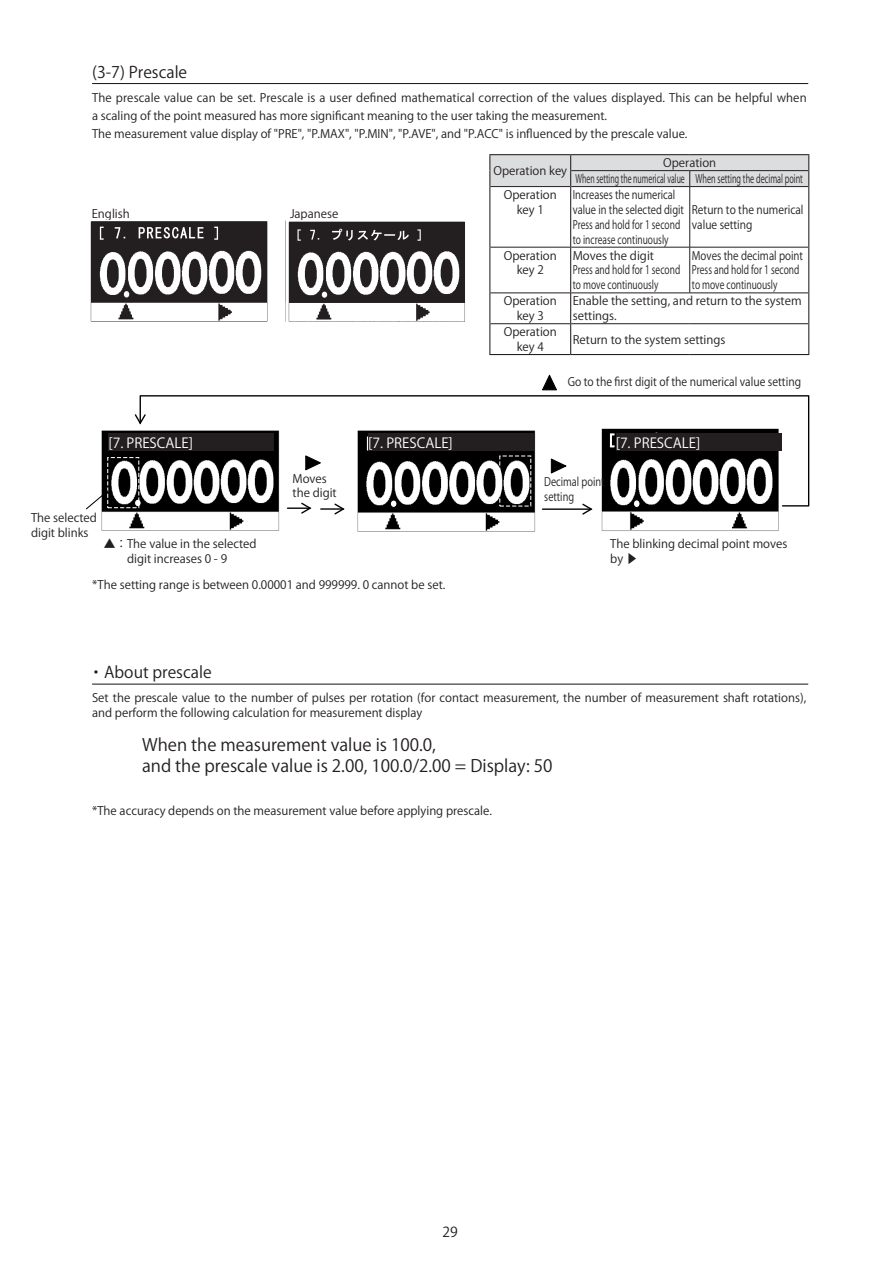
<style>
.page{position:relative;width:893px;height:1263px;background:#fff}
.page>*{position:absolute;margin:0;border:0;box-sizing:border-box;transform-origin:0 0}
.t1{font:16.95px/21.3px "Koz Go Pr 6 N";color:#231f20}
.t2{font:15.9px "Koz Go Pr 6 N";color:#231f20}
.t3{font:14.55px "MS Gothic";color:#fff}
.t4{font:13.8px "Koz Go Pr 6 N";color:#fff}
.t5{font:13.8px "Koz Go Pr 6 N";color:#231f20}
.t6{font:11.7px/14.9px "Koz Go Pr 6 N";color:#231f20}
.t7{font:11.7px/14.9px "Koz Go Pr 6 N";color:#231f20;scale:.83 1}
.t8{font:11.7px/14.9px "Koz Go Pr 6 N";color:#231f20;scale:.86 1}
.t9{font:11.7px "Koz Go Pr 6 N";color:#231f20;scale:.91 1}
.t10{font:11.7px/14.9px "Koz Go Pr 6 N";color:#231f20;scale:.9 1}
.t11{font:11.7px/14.9px "Koz Go Pr 6 N";color:#231f20;scale:.82 1}
</style>
<div class="page">
<hr style="left:92px;top:83px;width:716px;height:1px;background:#231f20">
<hr style="left:92px;top:684px;width:716px;height:1px;background:#231f20">
<img style="left:102px;top:430px;width:178px;height:101px">
<img style="left:110px;top:459px;width:27px;height:46px">
<div style="left:135px;top:499px;width:6px;height:8px;background:#fff;border-radius:50%"></div>
<div style="left:134px;top:499px;width:8px;height:8px;border:1px solid #000;border-radius:50%"></div>
<img style="left:358px;top:507px;width:178px;height:25px">
<div style="left:390px;top:499px;width:7px;height:9px;border:1px solid #000;border-radius:50%"></div>
<img style="left:602px;top:507px;width:177px;height:24px">
<div style="left:633px;top:499px;width:7px;height:9px;border:1px solid #000;border-radius:50%"></div>
<div style="left:107px;top:457px;width:32px;height:51px;border:1px dashed #fff"></div>
<svg style="left:86px;top:489px;width:23px;height:21px"></svg>
<svg style="left:542px;top:374px;width:15px;height:17px"></svg>
<hr style="left:288px;top:507px;width:22px;height:2px;background:#000">
<svg style="left:300px;top:507px;width:12px;height:7px"></svg>
<hr style="left:321px;top:508px;width:22px;height:2px;background:#000">
<svg style="left:333px;top:507px;width:12px;height:8px"></svg>
<hr style="left:543px;top:508px;width:48px;height:2px;background:#000">
<svg style="left:581px;top:507px;width:12px;height:8px"></svg>
<svg style="left:139px;top:395px;width:671px;height:112px"></svg>
<svg style="left:134px;top:413px;width:13px;height:13px"></svg>
<hr style="left:808px;top:187px;width:1px;height:60px;background:#231f20">
<hr style="left:808px;top:247px;width:1px;height:46px;background:#231f20">
<hr style="left:808px;top:293px;width:1px;height:31px;background:#231f20">
<hr style="left:808px;top:324px;width:1px;height:30px;background:#231f20">
<hr style="left:490px;top:247px;width:80px;height:1px;background:#231f20">
<hr style="left:571px;top:247px;width:119px;height:1px;background:#231f20">
<hr style="left:690px;top:247px;width:118px;height:1px;background:#231f20">
<hr style="left:490px;top:293px;width:80px;height:1px;background:#231f20">
<hr style="left:571px;top:293px;width:119px;height:1px;background:#231f20">
<hr style="left:490px;top:323px;width:80px;height:1px;background:#231f20">
<hr style="left:571px;top:323px;width:119px;height:1px;background:#231f20">
<hr style="left:690px;top:323px;width:118px;height:1px;background:#231f20">
<hr style="left:489px;top:154px;width:82px;height:1px;background:#231f20">
<hr style="left:571px;top:154px;width:119px;height:1px;background:#231f20">
<hr style="left:690px;top:154px;width:119px;height:1px;background:#231f20">
<hr style="left:489px;top:187px;width:1px;height:60px;background:#231f20">
<hr style="left:489px;top:247px;width:1px;height:46px;background:#231f20">
<hr style="left:489px;top:293px;width:1px;height:31px;background:#231f20">
<hr style="left:489px;top:324px;width:1px;height:30px;background:#231f20">
<hr style="left:489px;top:354px;width:82px;height:1px;background:#231f20">
<hr style="left:571px;top:354px;width:119px;height:1px;background:#231f20">
<hr style="left:690px;top:354px;width:119px;height:1px;background:#231f20">
<hr style="left:570px;top:187px;width:1px;height:60px;background:#231f20">
<hr style="left:570px;top:247px;width:1px;height:46px;background:#231f20">
<hr style="left:570px;top:293px;width:1px;height:31px;background:#231f20">
<hr style="left:570px;top:324px;width:1px;height:30px;background:#231f20">
<svg style="left:489px;top:155px;width:320px;height:32px;background:#cfd0d2"></svg>
<hr style="left:689px;top:187px;width:1px;height:60px;background:#231f20">
<hr style="left:689px;top:247px;width:1px;height:46px;background:#231f20">
<hr style="left:690px;top:293px;width:118px;height:1px;background:#231f20">
<div style="left:108px;top:434px;width:166px;height:17px;background:#231f20"></div>
<div style="left:368px;top:434px;width:166px;height:17px;background:#231f20"></div>
<div style="left:616px;top:434px;width:166px;height:17px;background:#231f20"></div>
<img style="left:90px;top:221px;width:178px;height:101px">
<img style="left:288px;top:221px;width:177px;height:101px">
<h2 class="t2" style="left:92px;top:63px;width:97px">(3-7) Prescale</h2>
<p class="t6" style="left:92px;top:89px;width:716px;line-height:18px">The prescale value can be set. Prescale is a user defined mathematical correction of the values displayed. This can be helpful when a scaling of the point measured has more significant meaning to the user taking the measurement.<br>The measurement value display of "PRE", "P.MAX", "P.MIN", "P.AVE", and "P.ACC" is influenced by the prescale value.</p>
<p class="t6" style="left:92px;top:206px;width:39px">English</p>
<p class="t6" style="left:290px;top:206px;width:50px">Japanese</p>
<p class="t6" style="left:493px;top:164px;width:75px">Operation key</p>
<p class="t6" style="left:576px;top:155px;width:229px;line-height:15.9px;text-align:center">Operation<br>When setting the numerical value When setting the decimal point</p>
<p class="t6" style="left:504px;top:188px;width:55px;text-align:center">Operation key 1</p>
<p class="t7" style="left:573px;top:188px;width:136px">Increases the numerical value in the selected digit<br>Press and hold for 1 second to increase continuously</p>
<p class="t10" style="left:692px;top:202px;width:126px">Return to the numerical value setting</p>
<p class="t6" style="left:504px;top:248px;width:55px;text-align:center">Operation key 2</p>
<p class="t6" style="left:573px;top:248px;width:109px">Moves the digit<br>Press and hold for 1 second to move continuously</p>
<p class="t8" style="left:692px;top:248px;width:131px">Moves the decimal point<br>Press and hold for 1 second to move continuously</p>
<p class="t6" style="left:504px;top:294px;width:55px;text-align:center">Operation key 3</p>
<p class="t6" style="left:573px;top:294px;width:230px">Enable the setting, and return to the system settings.</p>
<p class="t6" style="left:504px;top:325px;width:55px;text-align:center">Operation key 4</p>
<p class="t6" style="left:573px;top:332px;width:154px">Return to the system settings</p>
<p class="t9" style="left:568px;top:375px;width:258px">Go to the first digit of the numerical value setting</p>
<p class="t3" style="left:109px;top:435px;width:139px">[ 7．プリスケール ]</p>
<p class="t3" style="left:365px;top:436px;width:139px">[ 7．プリスケール ]</p>
<p class="t3" style="left:608px;top:433px;width:139px">[ 7．プリスケール ]</p>
<p class="t4" style="left:108px;top:435px;width:86px">[7. PRESCALE]</p>
<p class="t4" style="left:368px;top:435px;width:86px">[7. PRESCALE]</p>
<p class="t4" style="left:616px;top:435px;width:86px">[7. PRESCALE]</p>
<p class="t6" style="left:293px;top:471px;width:46px">Moves the digit</p>
<p class="t11" style="left:544px;top:475px;width:75px">Decimal point setting</p>
<p class="t6" style="left:31px;top:511px;width:67px">The selected digit blinks</p>
<p class="t6" style="left:92px;top:577px;width:355px">*The setting range is between 0.00001 and 999999. 0 cannot be set.</p>
<p class="t6" style="left:104px;top:536px;width:154px;text-align:center">▲：The value in the selected digit increases 0 - 9</p>
<p class="t6" style="left:610px;top:536px;width:179px">The blinking decimal point moves by ▶</p>
<h2 class="t2" style="left:88px;top:664px;width:125px">・About prescale</h2>
<p class="t6" style="left:92px;top:691px;width:716px">Set the prescale value to the number of pulses per rotation (for contact measurement, the number of measurement shaft rotations), and perform the following calculation for measurement display</p>
<h1 class="t1" style="left:142px;top:734px;width:412px">When the measurement value is 100.0,<br>and the prescale value is 2.00, 100.0/2.00 = Display: 50</h1>
<p class="t6" style="left:92px;top:804px;width:401px">*The accuracy depends on the measurement value before applying prescale.</p>
<p class="t5" style="left:443px;top:1224px;width:17px">29</p>
</div>
